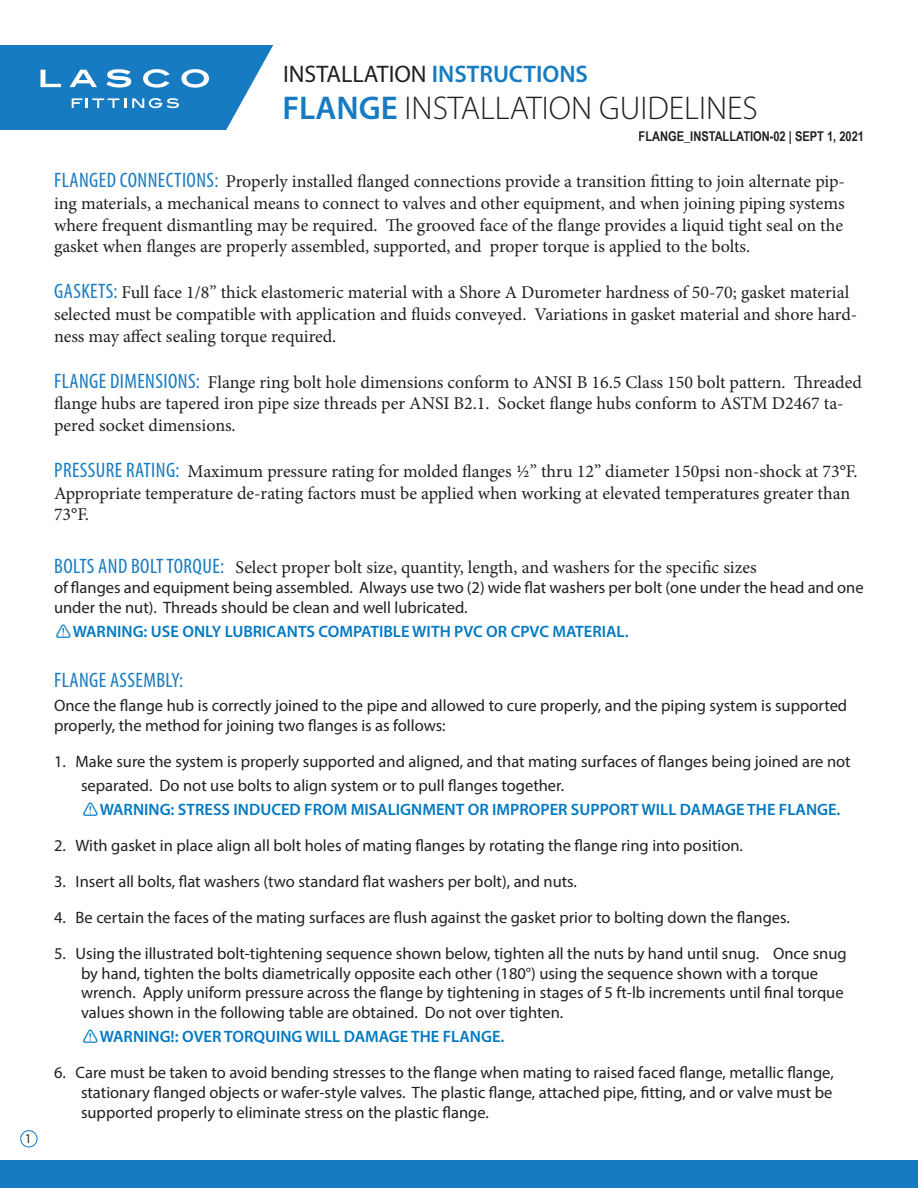
<style>
.page{position:relative;width:918px;height:1188px;background:#fff}
.page>*{position:absolute;margin:0;border:0;box-sizing:border-box;transform-origin:0 0}
.t1{font:300 33px "Myriad Pro";color:#231f20}
.t2{font:24px "Myriad Pro";color:#231f20}
.t3{font:condensed 21px "Myriad Pro";letter-spacing:.02em;color:#177bc1}
.t4{font:18px/21.6px "Minion Pro";letter-spacing:-.005em;color:#231f20}
.PRODUCT_name_header{font:16.5px/19.8px "Myriad Pro";color:#231f20}
.PRODUCT_name_header-2{font:600 16.5px "Myriad Pro";color:#0079c2}
.t5{font:700 13.5px "Arial Narrow";color:#231f20}
.t6{font:condensed 13.5px "Myriad Pro";color:#231f20}
.s1{font-weight:600;color:#177bc1}
.s2{font-family:"Myriad Pro";font-stretch:condensed;font-size:21px;color:#177bc1}
.s3{font-family:"Notice Std";font-weight:400;font-size:21px}
.s4{font-family:"Notice Std";font-size:21px;color:#0079c2}
.s5{font-weight:600;color:#0079c2}
</style>
<div class="page">
<div style="left:0;top:1161px;width:918px;height:27px;background:#177bc1"></div>
<div style="left:20px;top:1130px;width:17px;height:17px;border:1px solid #107bc1;border-radius:50%"></div>
<div style="left:0;top:45px;width:333px;height:85px;background:#177bc1"></div>
<svg style="left:226px;top:45px;width:107px;height:85px"></svg>
<svg style="left:41px;top:70px;width:20px;height:17px"></svg>
<svg style="left:69px;top:70px;width:28px;height:17px"></svg>
<svg style="left:106px;top:69px;width:25px;height:19px"></svg>
<svg style="left:143px;top:69px;width:27px;height:19px"></svg>
<svg style="left:181px;top:69px;width:28px;height:19px"></svg>
<svg style="left:72px;top:98px;width:54px;height:10px"></svg>
<svg style="left:132px;top:98px;width:47px;height:10px"></svg>
<p class="t6" style="left:26px;top:1131px;width:7px">1</p>
<p class="t2" style="left:283px;top:59px;width:307px">INSTALLATION <span class="s1">INSTRUCTIONS</span></p>
<p class="t1" style="left:282px;top:88px;width:477px"><span class="s1">FLANGE</span> INSTALLATION GUIDELINES</p>
<p class="t5" style="left:639px;top:126px;width:227px">FLANGE_INSTALLATION-02 | SEPT 1, 2021</p>
<p class="t4" style="left:54px;top:171px;width:793px;text-align:justify"><span class="s2">FLANGED CONNECTIONS:</span> Properly installed flanged connections provide a transition fitting to join alternate pip&shy;ing materials, a mechanical means to connect to valves and other equipment, and when joining piping systems where frequent dismantling may be required. The grooved face of the flange provides a liquid tight seal on the gasket when flanges are properly assembled, supported, and proper torque is applied to the bolts.</p>
<p class="t4" style="left:54px;top:282px;width:805px"><span class="s2">GASKETS:</span> Full face 1/8” thick elastomeric material with a Shore A Durometer hardness of 50-70; gasket material selected must be compatible with application and fluids conveyed. Variations in gasket material and shore hard&shy;ness may affect sealing torque required.</p>
<p class="t4" style="left:54px;top:371px;width:810px"><span class="s2">FLANGE DIMENSIONS:</span> Flange ring bolt hole dimensions conform to ANSI B 16.5 Class 150 bolt pattern. Threaded flange hubs are tapered iron pipe size threads per ANSI B2.1. Socket flange hubs conform to ASTM D2467 ta&shy;pered socket dimensions.</p>
<p class="t4" style="left:54px;top:461px;width:805px"><span class="s2">PRESSURE RATING:</span> Maximum pressure rating for molded flanges ½” thru 12” diameter 150psi non-shock at 73°F.<br>Appropriate temperature de-rating factors must be applied when working at elevated temperatures greater than<br>73°F.</p>
<p class="t4" style="left:54px;top:557px;width:704px"><span class="s2">BOLTS AND BOLT TORQUE:</span> Select proper bolt size, quantity, length, and washers for the specific sizes</p>
<p class="PRODUCT_name_header" style="left:54px;top:577px;width:811px">of flanges and equipment being assembled. Always use two (2) wide flat washers per bolt (one under the head and one under the nut). Threads should be clean and well lubricated.</p>
<p class="PRODUCT_name_header-2" style="left:54px;top:621px;width:576px"><span class="s3">Y</span>WARNING: USE ONLY LUBRICANTS COMPATIBLE WITH PVC OR CPVC MATERIAL.</p>
<p class="t3" style="left:54px;top:667px;width:130px">FLANGE ASSEMBLY:</p>
<p class="PRODUCT_name_header" style="left:54px;top:695px;width:795px">Once the flange hub is correctly joined to the pipe and allowed to cure properly, and the piping system is supported properly, the method for joining two flanges is as follows:</p>
<p class="PRODUCT_name_header" style="left:81px;top:749px;width:771px;line-height:24px;text-indent:-27px">1. Make sure the system is properly supported and aligned, and that mating surfaces of flanges being joined are not separated. Do not use bolts to align system or to pull flanges together.<br><span class="s4">Y</span><span class="s5">WARNING: STRESS INDUCED FROM MISALIGNMENT OR IMPROPER SUPPORT WILL DAMAGE THE FLANGE.</span></p>
<p class="PRODUCT_name_header" style="left:54px;top:835px;width:691px">2. With gasket in place align all bolt holes of mating flanges by rotating the flange ring into position.</p>
<p class="PRODUCT_name_header" style="left:54px;top:871px;width:525px">3. Insert all bolts, flat washers (two standard flat washers per bolt), and nuts.</p>
<p class="PRODUCT_name_header" style="left:54px;top:907px;width:737px">4. Be certain the faces of the mating surfaces are flush against the gasket prior to bolting down the flanges.</p>
<p class="PRODUCT_name_header" style="left:81px;top:943px;width:767px;text-indent:-27px">5. Using the illustrated bolt-tightening sequence shown below, tighten all the nuts by hand until snug. Once snug by hand, tighten the bolts diametrically opposite each other (180°) using the sequence shown with a torque wrench. Apply uniform pressure across the flange by tightening in stages of 5 ft-lb increments until final torque values shown in the following table are obtained. Do not over tighten.</p>
<p class="PRODUCT_name_header-2" style="left:81px;top:1026px;width:425px"><span class="s3">Y</span>WARNING!: OVER TORQUING WILL DAMAGE THE FLANGE.</p>
<p class="PRODUCT_name_header" style="left:81px;top:1062px;width:754px;text-align:justify;text-indent:-27px">6. Care must be taken to avoid bending stresses to the flange when mating to raised faced flange, metallic flange, stationary flanged objects or wafer-style valves. The plastic flange, attached pipe, fitting, and or valve must be supported properly to eliminate stress on the plastic flange.</p>
</div>
